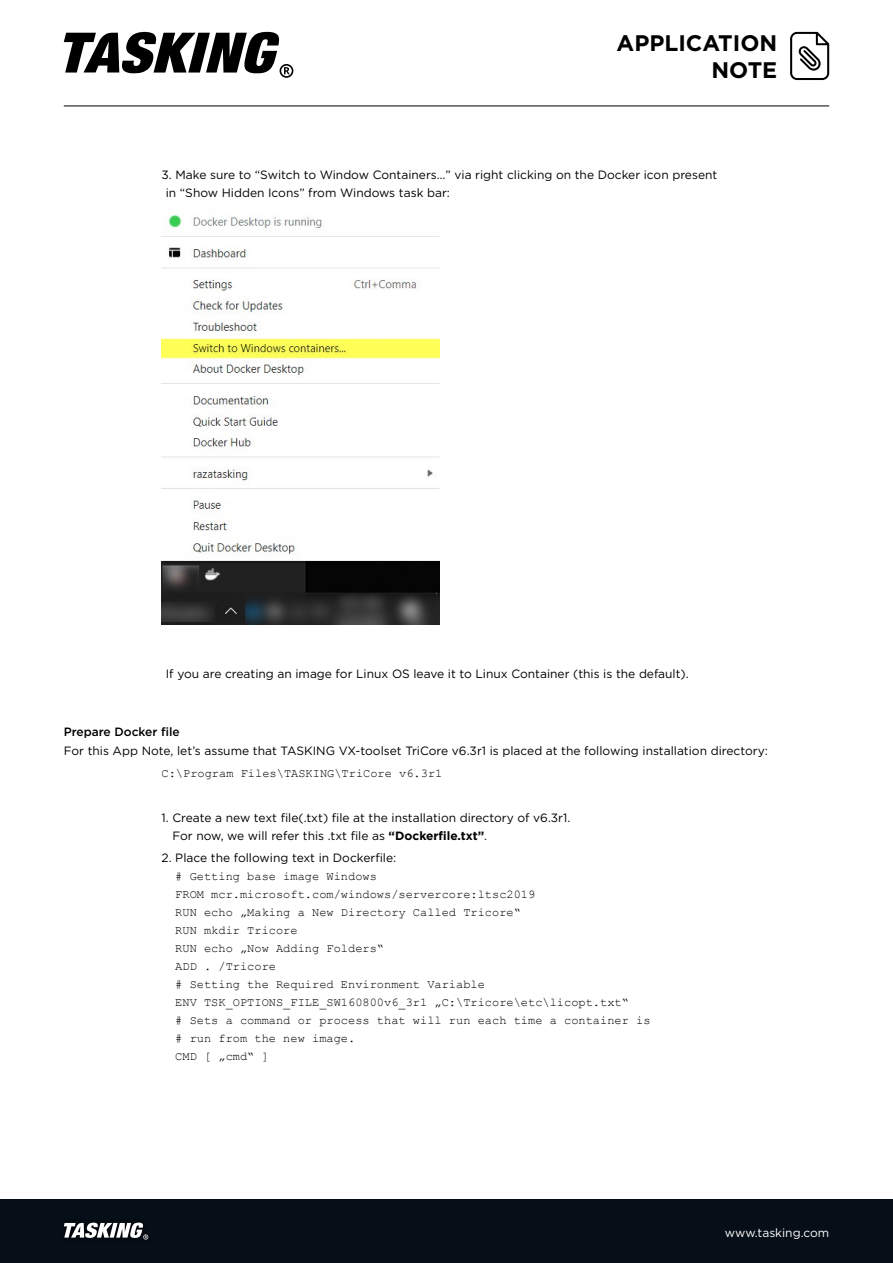
<style>
.page{position:relative;width:893px;height:1263px;background:#fff}
.page>*{position:absolute;margin:0;border:0;box-sizing:border-box;transform-origin:0 0}
.t1{font:700 22.5px/27px "Gotham";color:#000;text-align:right}
.t2{font:12px/18px "Gotham Pro";color:#000}
.t3{font:12px/18px "Courier New";color:#000}
.t4{font:500 12px "Gotham Pro";color:#000}
.t5{font:12px "Gotham";color:#fff}
.s1{font-weight:700}
</style>
<div class="page">
<div style="left:0;top:1199px;width:893px;height:64px;background:#060e17"></div>
<svg style="left:64px;top:1222px;width:84px;height:17px"></svg>
<img style="left:162px;top:214px;width:278px;height:411px">
<hr style="left:64px;top:106px;width:765px;height:1px;background:#000">
<svg style="left:64px;top:32px;width:229px;height:46px"></svg>
<svg style="left:790px;top:32px;width:39px;height:48px"></svg>
<h1 class="t1" style="left:617px;top:29px;width:162px">APPLICATION<br>NOTE</h1>
<p class="t2" style="left:166px;top:166px;width:553px;text-indent:-4px">3. Make sure to “Switch to Window Containers…” via right clicking on the Docker icon present in “Show Hidden Icons” from Windows task bar:</p>
<p class="t2" style="left:166px;top:665px;width:524px">If you are creating an image for Linux OS leave it to Linux Container (this is the default).</p>
<p class="t4" style="left:64px;top:725px;width:117px">Prepare Docker file</p>
<p class="t2" style="left:64px;top:742px;width:705px">For this App Note, let’s assume that TASKING VX-toolset TriCore v6.3r1 is placed at the following installation directory:</p>
<p class="t3" style="left:162px;top:764px;width:282px">C:\Program Files\TASKING\TriCore v6.3r1</p>
<p class="t2" style="left:172px;top:809px;width:399px;text-indent:-11px">1. Create a new text file(.txt) file at the installation directory of v6.3r1.<br>For now, we will refer this .txt file as <span class="s1">“Dockerfile.txt”</span>.</p>
<p class="t2" style="left:162px;top:849px;width:236px">2. Place the following text in Dockerfile:</p>
<p class="t3" style="left:175px;top:867px;width:477px"># Getting base image Windows<br>FROM mcr.microsoft.com/windows/servercore:ltsc2019<br>RUN echo „Making a New Directory Called Tricore“<br>RUN mkdir Tricore<br>RUN echo „Now Adding Folders“<br>ADD . /Tricore<br># Setting the Required Environment Variable<br>ENV TSK_OPTIONS_FILE_SW160800v6_3r1 „C:\Tricore\etc\licopt.txt“<br># Sets a command or process that will run each time a container is # run from the new image.<br>CMD [ „cmd“ ]</p>
<p class="t5" style="left:725px;top:1225px;width:106px">www.tasking.com</p>
</div>
